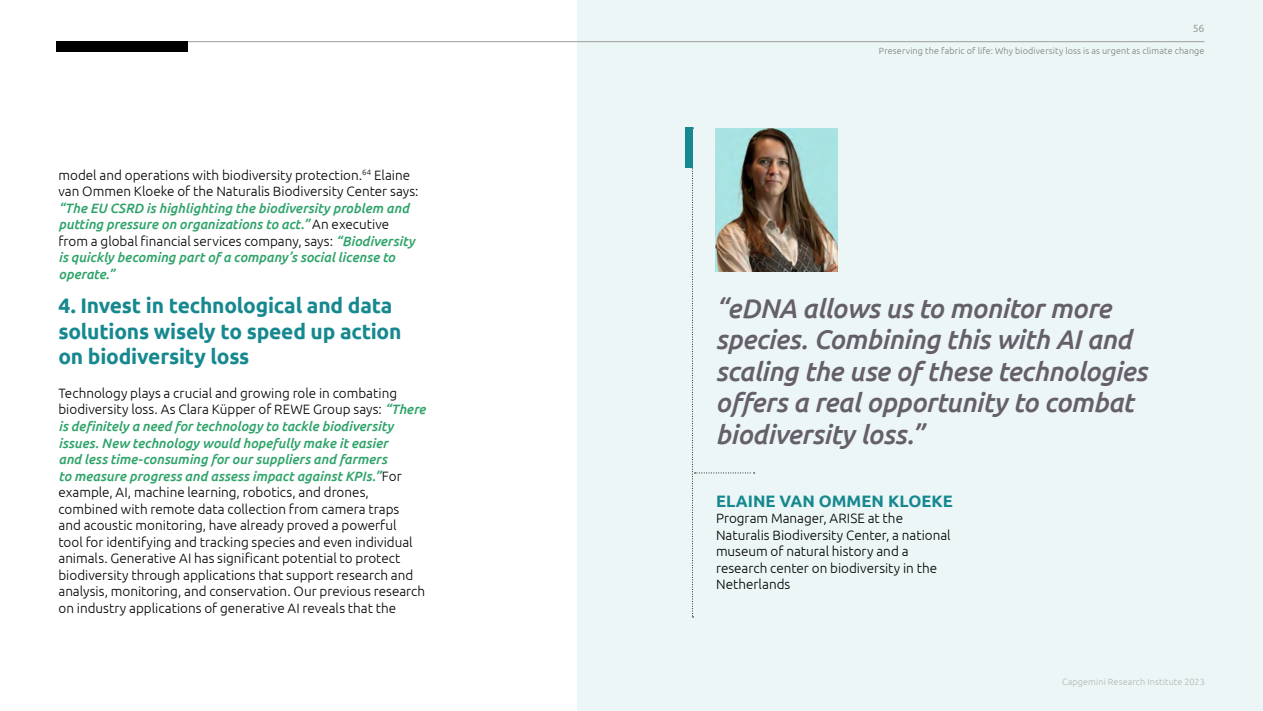
<style>
.page{position:relative;width:1263px;height:711px;background:#fff}
.page>*{position:absolute;margin:0;border:0;box-sizing:border-box;transform-origin:0 0}
.t1{font:italic 500 27px/31.5px "Ubuntu";letter-spacing:-.015em;color:#655f69}
.t2{font:700 21px/25.5px "Ubuntu";letter-spacing:-.01em;color:#16888f}
.t3{font:700 16.5px "Ubuntu";color:#16888f}
.t4{font:300 13.5px/16.5px "Ubuntu";color:#000}
.t5{font:italic 500 13.5px/16.5px "Ubuntu";color:#2ea369}
.t6{font:10.5px "Ubuntu";color:#9d9d9c}
.t7{font:300 9px "Ubuntu";letter-spacing:.015em;color:#7c7b7b}
.t8{font:300 9px "Ubuntu";letter-spacing:.015em;color:#b3b2b2}
.s1{font-weight:300;font-style:normal;color:#000}
.s2{font-weight:500;font-style:italic;color:#2ea369}
</style>
<div class="page">
<div style="left:577px;top:0;width:686px;height:710px;background:#ecf6f6"></div>
<svg style="left:692px;top:128px;width:63px;height:489px"></svg>
<div style="left:686px;top:128px;width:7px;height:40px;background:#16888f"></div>
<img style="left:716px;top:128px;width:121px;height:143px">
<hr style="left:57px;top:41px;width:1147px;height:1px;background:#9d9d9c">
<div style="left:56px;top:41px;width:131px;height:11px;background:#000"></div>
<p class="t4" style="left:58px;top:166px;width:362px">model and operations with biodiversity protection.<sup>64</sup> Elaine van Ommen Kloeke of the Naturalis Biodiversity Center says:</p>
<p class="t5" style="left:58px;top:199px;width:358px">“The EU CSRD is highlighting the biodiversity problem and putting pressure on organizations to act.” <span class="s1">An executive from a global financial services company, says:</span> “Biodiversity is quickly becoming part of a company’s social license to operate.”</p>
<h2 class="t2" style="left:58px;top:292px;width:345px">4. Invest in technological and data solutions wisely to speed up action on biodiversity loss</h2>
<p class="t4" style="left:58px;top:384px;width:369px">Technology plays a crucial and growing role in combating biodiversity loss. As Clara Küpper of REWE Group says: <span class="s2">“There is definitely a need for technology to tackle biodiversity issues. New technology would hopefully make it easier<br>and less time-consuming for our suppliers and farmers<br>to measure progress and assess impact against KPIs.”</span>For example, AI, machine learning, robotics, and drones, combined with remote data collection from camera traps<br>and acoustic monitoring, have already proved a powerful<br>tool for identifying and tracking species and even individual animals. Generative AI has significant potential to protect biodiversity through applications that support research and analysis, monitoring, and conservation. Our previous research on industry applications of generative AI reveals that the</p>
<p class="t6" style="left:1193px;top:21px;width:13px">56</p>
<p class="t7" style="left:879px;top:45px;width:327px">Preserving the fabric of life: Why biodiversity loss is as urgent as climate change</p>
<h1 class="t1" style="left:716px;top:291px;width:433px">“eDNA allows us to monitor more species. Combining this with AI and scaling the use of these technologies offers a real opportunity to combat biodiversity loss.”</h1>
<p class="t3" style="left:716px;top:490px;width:238px">ELAINE VAN OMMEN KLOEKE</p>
<p class="t4" style="left:716px;top:509px;width:236px">Program Manager, ARISE at the<br>Naturalis Biodiversity Center, a national museum of natural history and a research center on biodiversity in the<br>Netherlands</p>
<p class="t8" style="left:1062px;top:676px;width:144px">Capgemini Research Institute 2023</p>
</div>
